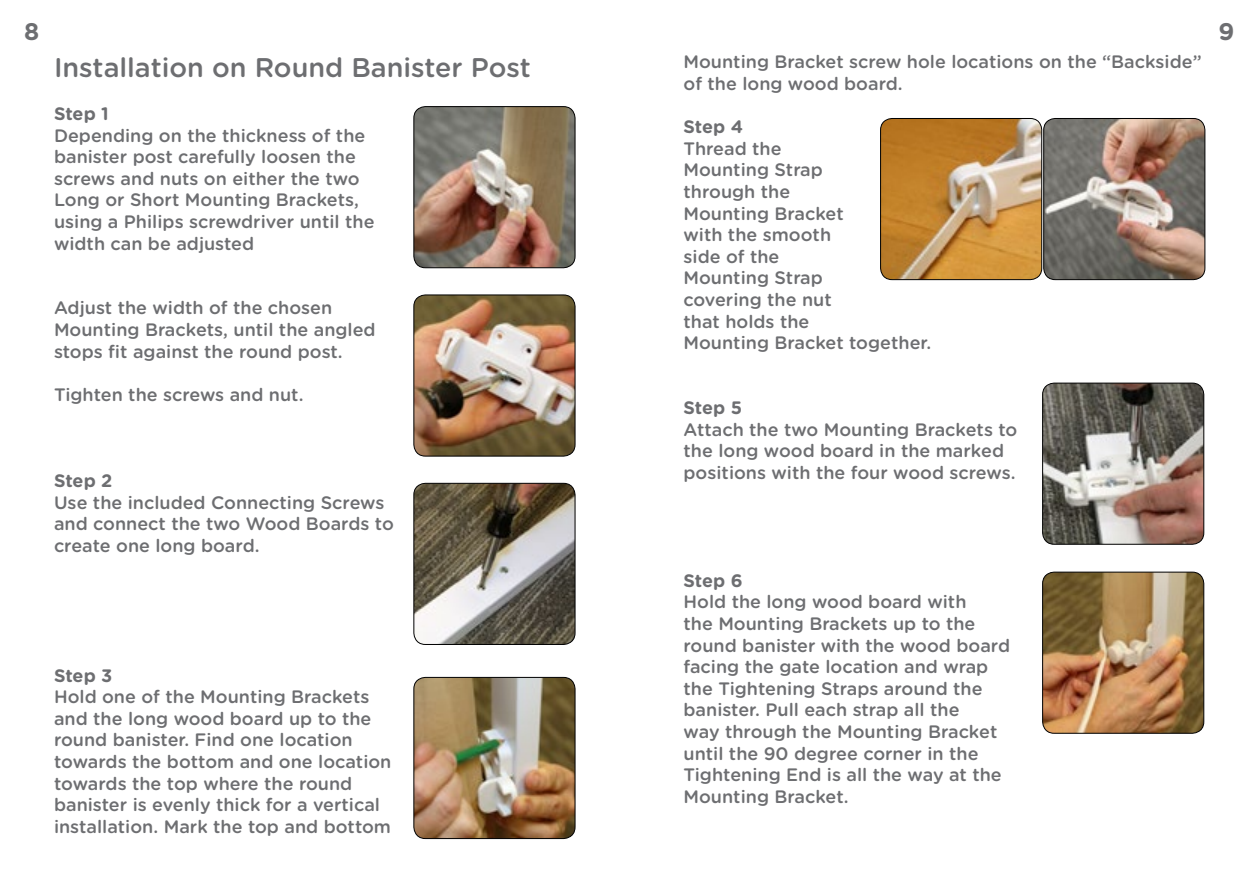
<style>
.page{position:relative;width:1259px;height:893px;background:#fff}
.page>*{position:absolute;margin:0;border:0;box-sizing:border-box;transform-origin:0 0}
.t1{font:500 27px "Gotham Rounded";color:#6d6e71}
.t2{font:700 24px "Gotham Rounded";color:#6d6e71}
.t3{font:500 18px/21.6px "Gotham Rounded";color:#6d6e71}
.t4{font:700 18px "Gotham Rounded";letter-spacing:-.005em;color:#6d6e71}
</style>
<div class="page">
<img style="left:1044px;top:118px;width:161px;height:162px">
<div style="left:1043px;top:118px;width:162px;height:162px;border:1px solid #000;border-radius:12px"></div>
<img style="left:880px;top:118px;width:161px;height:162px">
<div style="left:880px;top:118px;width:162px;height:162px;border:1px solid #000;border-radius:12px"></div>
<img style="left:1042px;top:383px;width:161px;height:161px">
<div style="left:1042px;top:383px;width:162px;height:162px;border:1px solid #000;border-radius:12px"></div>
<img style="left:1042px;top:572px;width:161px;height:161px">
<div style="left:1042px;top:572px;width:162px;height:162px;border:1px solid #000;border-radius:12px"></div>
<img style="left:415px;top:107px;width:160px;height:161px">
<div style="left:413px;top:106px;width:162px;height:162px;border:1px solid #000;border-radius:12px"></div>
<img style="left:414px;top:295px;width:161px;height:161px">
<div style="left:413px;top:295px;width:162px;height:162px;border:1px solid #000;border-radius:12px"></div>
<img style="left:414px;top:483px;width:161px;height:161px">
<div style="left:413px;top:483px;width:162px;height:162px;border:1px solid #000;border-radius:12px"></div>
<img style="left:414px;top:677px;width:161px;height:161px">
<div style="left:413px;top:677px;width:162px;height:162px;border:1px solid #000;border-radius:12px"></div>
<h2 class="t2" style="left:24px;top:14px;width:17px">8</h2>
<h2 class="t2" style="left:1218px;top:14px;width:17px">9</h2>
<h1 class="t1" style="left:54px;top:48px;width:478px">Installation on Round Banister Post</h1>
<p class="t4" style="left:54px;top:100px;width:56px">Step 1</p>
<p class="t3" style="left:54px;top:124px;width:322px">Depending on the thickness of the banister post carefully loosen the screws and nuts on either the two<br>Long or Short Mounting Brackets, using a Philips screwdriver until the width can be adjusted</p>
<p class="t3" style="left:683px;top:50px;width:520px">Mounting Bracket screw hole locations on the “Backside” of the long wood board.</p>
<p class="t4" style="left:683px;top:114px;width:61px">Step 4</p>
<p class="t3" style="left:683px;top:137px;width:249px">Thread the<br>Mounting Strap<br>through the<br>Mounting Bracket<br>with the smooth<br>side of the<br>Mounting Strap<br>covering the nut<br>that holds the<br>Mounting Bracket together.</p>
<p class="t3" style="left:54px;top:296px;width:323px">Adjust the width of the chosen<br>Mounting Brackets, until the angled stops fit against the round post.</p>
<p class="t3" style="left:54px;top:383px;width:251px">Tighten the screws and nut.</p>
<p class="t4" style="left:683px;top:394px;width:60px">Step 5</p>
<p class="t3" style="left:683px;top:418px;width:335px">Attach the two Mounting Brackets to the long wood board in the marked positions with the four wood screws.</p>
<p class="t4" style="left:54px;top:468px;width:60px">Step 2</p>
<p class="t3" style="left:54px;top:491px;width:341px">Use the included Connecting Screws and connect the two Wood Boards to create one long board.</p>
<p class="t4" style="left:54px;top:662px;width:60px">Step 3</p>
<p class="t3" style="left:54px;top:685px;width:339px">Hold one of the Mounting Brackets and the long wood board up to the round banister. Find one location towards the bottom and one location towards the top where the round banister is evenly thick for a vertical installation. Mark the top and bottom</p>
<p class="t4" style="left:683px;top:567px;width:61px">Step 6</p>
<p class="t3" style="left:683px;top:590px;width:328px">Hold the long wood board with<br>the Mounting Brackets up to the round banister with the wood board facing the gate location and wrap the Tightening Straps around the banister. Pull each strap all the<br>way through the Mounting Bracket until the 90 degree corner in the<br>Tightening End is all the way at the<br>Mounting Bracket.</p>
</div>
